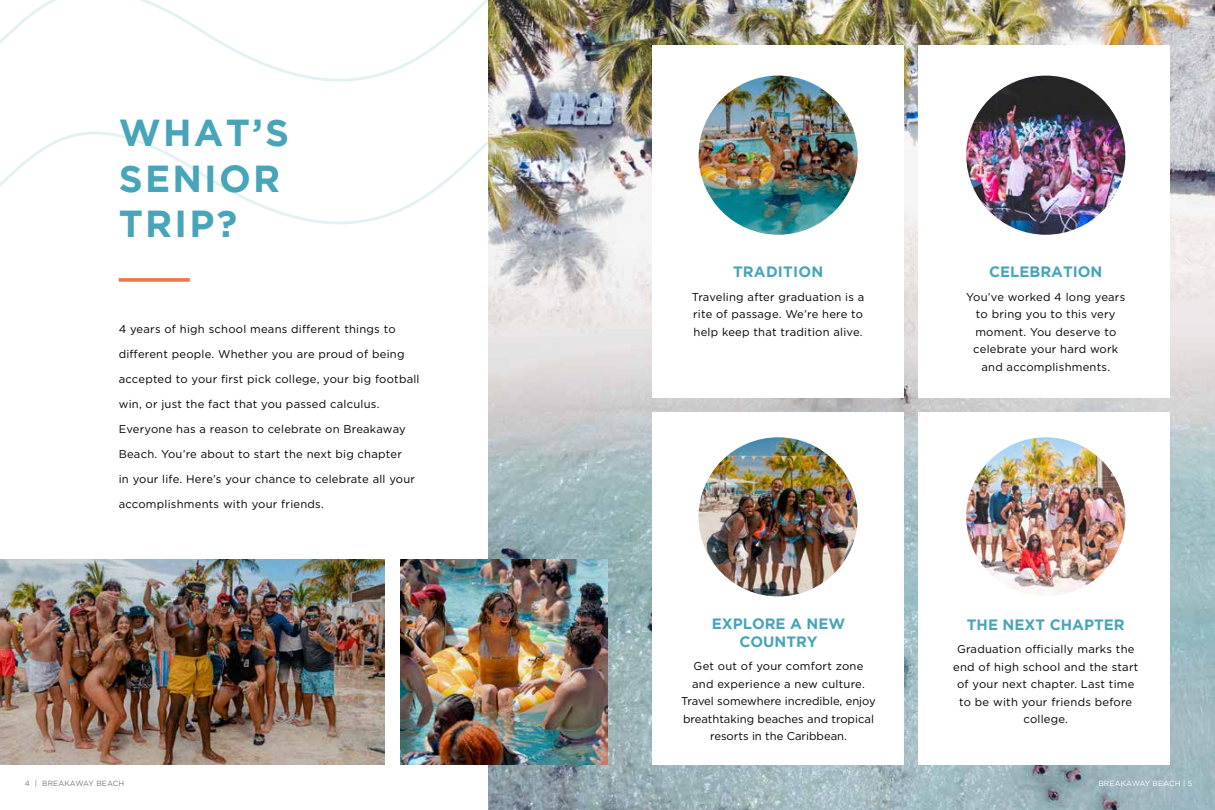
<style>
.page{position:relative;width:1215px;height:810px;background:#fff}
.page>*{position:absolute;margin:0;border:0;box-sizing:border-box;transform-origin:0 0}
.t1{font:700 37.5px/45.6px "Gotham";letter-spacing:.06em;color:#48a4b8}
.t2{font:700 15px/18px "Gotham";color:#48a4b8;text-align:center}
.t3{font:11.25px/17.5px "Gotham";letter-spacing:.02em;color:#000;text-align:center}
.t4{font:11.25px/17.5px "Gotham";color:#000;text-align:center}
.t5{font:7.5px "Gotham";letter-spacing:.02em;color:#787878}
.t6{font:7.5px "Gotham";letter-spacing:.02em;color:#fff}
</style>
<div class="page">
<img style="left:489px;top:0;width:726px;height:810px">
<div style="left:652px;top:45px;width:252px;height:353px;background:#fff"></div>
<div style="left:652px;top:412px;width:252px;height:353px;background:#fff"></div>
<div style="left:919px;top:45px;width:251px;height:353px;background:#fff"></div>
<div style="left:919px;top:412px;width:251px;height:353px;background:#fff"></div>
<img style="left:699px;top:437px;width:159px;height:159px;border-radius:80px">
<img style="left:699px;top:76px;width:159px;height:159px;border-radius:80px">
<img style="left:966px;top:437px;width:159px;height:159px;border-radius:80px">
<img style="left:966px;top:76px;width:159px;height:159px;border-radius:80px">
<svg style="left:119px;top:278px;width:71px;height:4px"></svg>
<img style="left:0;top:560px;width:385px;height:205px">
<img style="left:400px;top:560px;width:208px;height:205px">
<svg style="left:0;top:0;width:490px;height:83px"></svg>
<svg style="left:0;top:130px;width:490px;height:96px"></svg>
<h1 class="t1" style="left:119px;top:109px;width:172px">WHAT’S<br>SENIOR<br>TRIP?</h1>
<p class="t3" style="left:119px;top:320px;width:278px">4 years of high school means different things to</p>
<p class="t3" style="left:119px;top:345px;width:287px">different people. Whether you are proud of being</p>
<p class="t3" style="left:119px;top:370px;width:302px">accepted to your first pick college, your big football</p>
<p class="t3" style="left:119px;top:395px;width:262px">win, or just the fact that you passed calculus.</p>
<p class="t3" style="left:119px;top:420px;width:289px">Everyone has a reason to celebrate on Breakaway</p>
<p class="t3" style="left:119px;top:445px;width:285px">Beach. You’re about to start the next big chapter</p>
<p class="t3" style="left:119px;top:470px;width:298px">in your life. Here’s your chance to celebrate all your</p>
<p class="t3" style="left:119px;top:495px;width:207px">accomplishments with your friends.</p>
<h2 class="t2" style="left:733px;top:263px;width:92px">TRADITION</h2>
<p class="t3" style="left:692px;top:288px;width:174px;text-align:justify">Traveling after graduation is a rite of passage. We’re here to help keep that tradition alive.</p>
<h2 class="t2" style="left:989px;top:263px;width:115px">CELEBRATION</h2>
<p class="t3" style="left:966px;top:288px;width:161px">You’ve worked 4 long years to bring you to this very moment. You deserve to celebrate your hard work and accomplishments.</p>
<h2 class="t2" style="left:712px;top:614px;width:135px">EXPLORE A NEW<br>COUNTRY</h2>
<p class="t4" style="left:681px;top:657px;width:196px">Get out of your comfort zone<br>and experience a new culture.<br>Travel somewhere incredible, enjoy breathtaking beaches and tropical resorts in the Caribbean.</p>
<h2 class="t2" style="left:967px;top:615px;width:159px">THE NEXT CHAPTER</h2>
<p class="t3" style="left:953px;top:640px;width:187px">Graduation officially marks the end of high school and the start of your next chapter. Last time to be with your friends before college.</p>
<p class="t5" style="left:25px;top:779px;width:101px">4 | BREAKAWAY BEACH</p>
<p class="t6" style="left:1098px;top:779px;width:96px">BREAKAWAY BEACH | 5</p>
</div>
